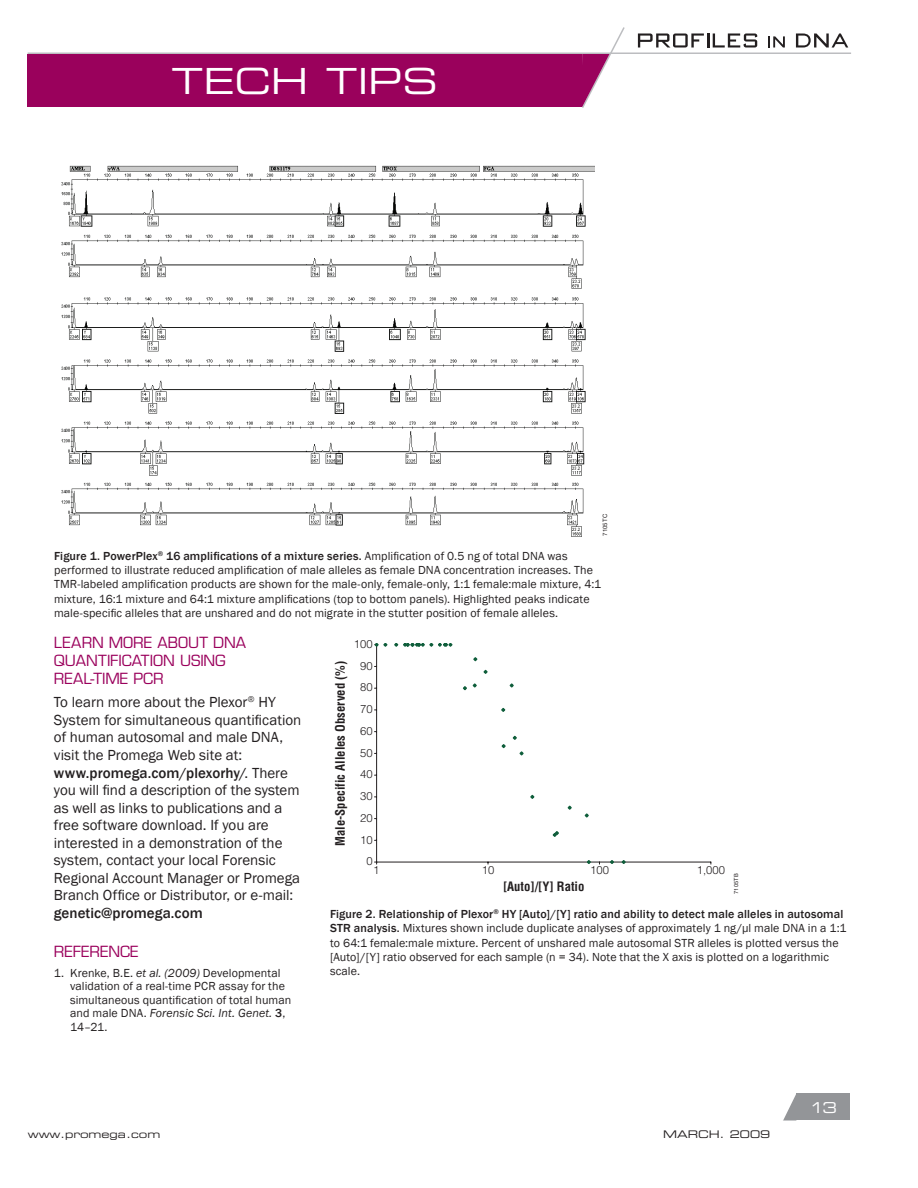
<style>
.page{position:relative;width:918px;height:1188px;background:#fff}
.page>*{position:absolute;margin:0;border:0;box-sizing:border-box;transform-origin:0 0}
.t1{font:36px "Eurostile LT Std Ex 2";color:#fff}
.Body_Copy{font:15px/17.5px "Franklin Gothic";color:#231f20}
.Subhead{font:15px/18px "Eurostile";color:#9a015c;text-align:justify}
.t2{font:15px "Eurostile LT Std Ex 2";color:#fff}
.t3{font:700 condensed 12.75px "Helvetica";color:#231f20}
.FigureLegend{font:12px/14.2px "Franklin Gothic";letter-spacing:.01em;color:#231f20}
.t4{font:300 11.25px "Helvetica";color:#231f20}
.t5{font:10.5px "Eurostile LT Std Ex 2";color:#231f20}
.t6{font:6px "Helvetica";letter-spacing:.02em;color:#231f20}
.t7{font:5.7px "Helvetica";letter-spacing:.02em;color:#231f20}
.s1{font-weight:500}
.s2{font-style:italic}
</style>
<div class="page">
<svg style="left:638px;top:33px;width:119px;height:15px"></svg>
<svg style="left:769px;top:36px;width:16px;height:12px"></svg>
<svg style="left:796px;top:33px;width:52px;height:15px"></svg>
<svg style="left:783px;top:1094px;width:13px;height:26px"></svg>
<div style="left:796px;top:1094px;width:54px;height:26px;background:#939598"></div>
<hr style="left:28px;top:52px;width:823px;height:2px;background:#bcbdc0">
<div style="left:28px;top:54px;width:554px;height:52px;background:#9a015c"></div>
<svg style="left:581px;top:27px;width:45px;height:81px"></svg>
<img style="left:61px;top:166px;width:533px;height:371px">
<hr style="left:376px;top:645px;width:1px;height:217px;background:#231f20">
<hr style="left:377px;top:862px;width:334px;height:1px;background:#231f20">
<svg style="left:483px;top:669px;width:5px;height:5px"></svg>
<svg style="left:567px;top:805px;width:5px;height:5px"></svg>
<svg style="left:610px;top:860px;width:4px;height:3px"></svg>
<svg style="left:473px;top:657px;width:5px;height:5px"></svg>
<svg style="left:501px;top:735px;width:23px;height:21px"></svg>
<svg style="left:584px;top:813px;width:5px;height:5px"></svg>
<svg style="left:375px;top:643px;width:3px;height:4px"></svg>
<svg style="left:384px;top:643px;width:3px;height:4px"></svg>
<svg style="left:509px;top:683px;width:5px;height:5px"></svg>
<svg style="left:552px;top:831px;width:7px;height:6px"></svg>
<svg style="left:394px;top:643px;width:58px;height:4px"></svg>
<svg style="left:462px;top:683px;width:15px;height:8px"></svg>
<svg style="left:501px;top:707px;width:5px;height:5px"></svg>
<svg style="left:530px;top:794px;width:5px;height:5px"></svg>
<p class="t1" style="left:172px;top:56px;width:98px">tech</p>
<p class="t1" style="left:326px;top:56px;width:113px">tips</p>
<p class="t6" style="left:602px;top:536px;width:23px;rotate:-90deg">7105TC</p>
<p class="FigureLegend" style="left:54px;top:549px;width:549px"><span class="s1">Figure 1. PowerPlex</span><sup>®</sup> <span class="s1">16 amplifications of a mixture series.</span> Amplification of 0.5 ng of total DNA was performed to illustrate reduced amplification of male alleles as female DNA concentration increases. The TMR-labeled amplification products are shown for the male-only, female-only, 1:1 female:male mixture, 4:1 mixture, 16:1 mixture and 64:1 mixture amplifications (top to bottom panels). Highlighted peaks indicate male-specific alleles that are unshared and do not migrate in the stutter position of female alleles.</p>
<p class="Subhead" style="left:54px;top:633px;width:173px">LEARN MORE ABOUT DNA QUANTIFICATION USING REAL-TIME PCR</p>
<p class="Body_Copy" style="left:54px;top:694px;width:249px">To learn more about the Plexor<sup>®</sup> HY System for simultaneous quantification of human autosomal and male DNA, visit the Promega Web site at: <span class="s1">www.promega.com/plexorhy/</span>. There you will find a description of the system as well as links to publications and a free software download. If you are interested in a demonstration of the system, contact your local Forensic Regional Account Manager or Promega Branch Office or Distributor, or e-mail: <span class="s1">genetic@promega.com</span></p>
<p class="Subhead" style="left:54px;top:943px;width:86px">REFERENCE</p>
<p class="FigureLegend" style="left:70px;top:966px;width:223px;line-height:13.5px;text-indent:-16px">1. Krenke, B.E. <span class="s2">et al. (2009)</span> Developmental validation of a real-time PCR assay for the simultaneous quantification of total human and male DNA. <span class="s2">Forensic Sci. Int. Genet.</span> <span class="s1">3</span>, 14–21.</p>
<p class="t3" style="left:332px;top:846px;width:187px;rotate:-90deg">Male-Specific Alleles Observed (%)</p>
<p class="t4" style="left:354px;top:637px;width:20px">100</p>
<p class="t4" style="left:360px;top:659px;width:14px">90</p>
<p class="t4" style="left:360px;top:680px;width:14px">80</p>
<p class="t4" style="left:360px;top:702px;width:14px">70</p>
<p class="t4" style="left:360px;top:724px;width:14px">60</p>
<p class="t4" style="left:360px;top:746px;width:14px">50</p>
<p class="t4" style="left:360px;top:767px;width:14px">40</p>
<p class="t4" style="left:360px;top:789px;width:14px">30</p>
<p class="t4" style="left:360px;top:811px;width:14px">20</p>
<p class="t4" style="left:360px;top:833px;width:14px">10</p>
<p class="t4" style="left:366px;top:854px;width:8px">0</p>
<p class="t4" style="left:373px;top:863px;width:8px">1</p>
<p class="t4" style="left:482px;top:863px;width:14px">10</p>
<p class="t4" style="left:590px;top:863px;width:20px">100</p>
<p class="t4" style="left:697px;top:863px;width:30px">1,000</p>
<p class="t3" style="left:503px;top:878px;width:83px">[Auto]/[Y] Ratio</p>
<p class="t7" style="left:733px;top:894px;width:22px;rotate:-90deg">7105TB</p>
<p class="FigureLegend" style="left:330px;top:907px;width:518px"><span class="s1">Figure 2. Relationship of Plexor</span><sup>®</sup> <span class="s1">HY [Auto]/[Y] ratio and ability to detect male alleles in autosomal STR analysis.</span> Mixtures shown include duplicate analyses of approximately 1 ng/μl male DNA in a 1:1 to 64:1 female:male mixture. Percent of unshared male autosomal STR alleles is plotted versus the [Auto]/[Y] ratio observed for each sample (n = 34). Note that the X axis is plotted on a logarithmic scale.</p>
<p class="t2" style="left:810px;top:1097px;width:29px">13</p>
<p class="t5" style="left:28px;top:1127px;width:134px">www.promega.com</p>
<p class="t5" style="left:663px;top:1127px;width:109px">MARCH. 2009</p>
</div>
